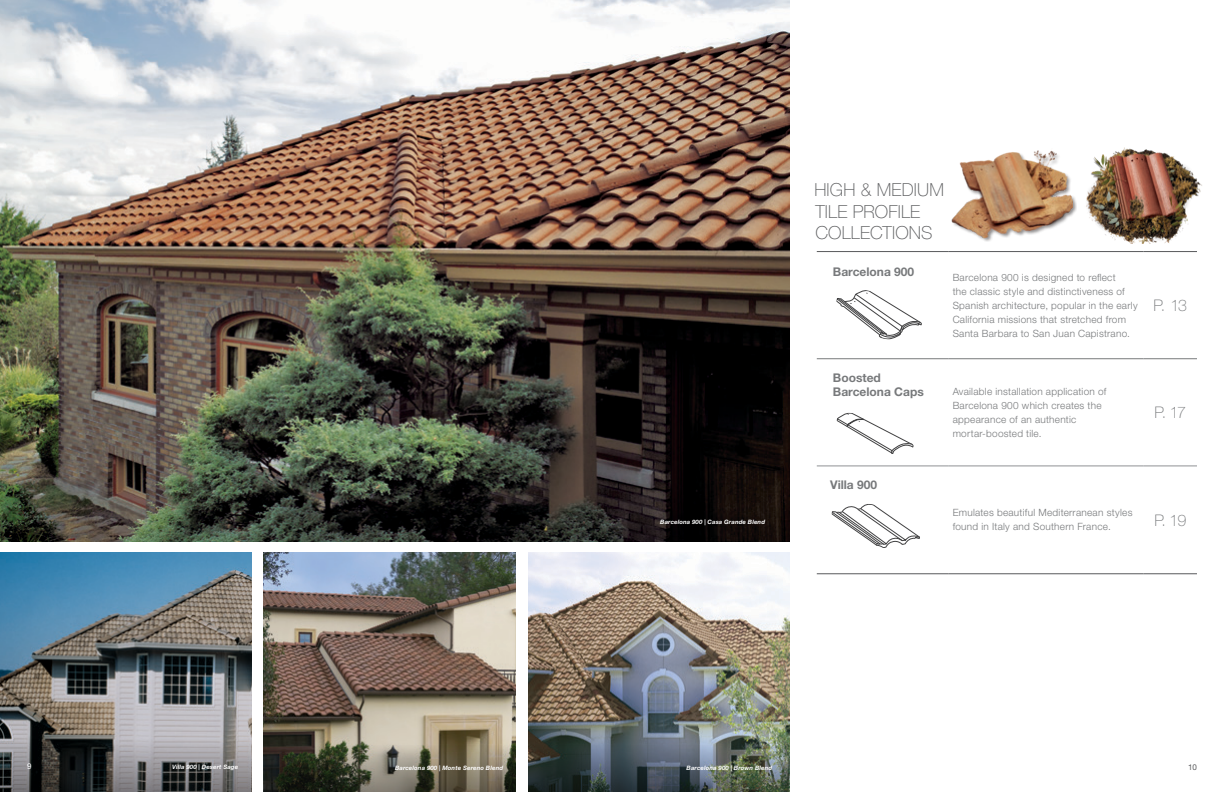
<style>
.page{position:relative;width:1224px;height:792px;background:#fff}
.page>*{position:absolute;margin:0;border:0;box-sizing:border-box;transform-origin:0 0}
.t1{font:100 18px/21.6px "Helvetica Neue LT Std";letter-spacing:.01em;color:#58595b}
.t2{font:100 16px "Helvetica Neue LT Std";color:#77797b}
.t3{font:700 12px/14.4px "Helvetica Neue LT Std";color:#77797b}
.t4{font:300 10px/14px "Helvetica Neue LT Std";letter-spacing:.025em;color:#77797b}
.t5{font:8px "Helvetica Neue LT Std";color:#58595b}
.t6{font:8px "Helvetica Neue LT Std";color:#fff}
.t7{font:italic 700 6px "Helvetica Neue LT Std";letter-spacing:.02em;color:#fff}
</style>
<div class="page">
<img style="left:528px;top:552px;width:261px;height:192px">
<img style="left:0;top:0;width:789px;height:541px">
<img style="left:0;top:552px;width:252px;height:186px">
<div style="left:951px;top:149px;width:126px;height:93px;background:#231f20;opacity:.5"></div>
<img style="left:951px;top:149px;width:121px;height:90px">
<hr style="left:817px;top:251px;width:131px;height:1px;background:#58595b">
<hr style="left:948px;top:251px;width:196px;height:1px;background:#58595b">
<hr style="left:1144px;top:251px;width:53px;height:1px;background:#58595b">
<hr style="left:817px;top:358px;width:131px;height:1px;background:#77797b">
<hr style="left:948px;top:358px;width:196px;height:1px;background:#77797b">
<hr style="left:1144px;top:358px;width:53px;height:1px;background:#77797b">
<hr style="left:817px;top:466px;width:131px;height:1px;background:#909295">
<hr style="left:948px;top:466px;width:196px;height:1px;background:#909295">
<hr style="left:1144px;top:466px;width:53px;height:1px;background:#909295">
<hr style="left:817px;top:574px;width:131px;height:1px;background:#58595b">
<hr style="left:948px;top:574px;width:196px;height:1px;background:#58595b">
<hr style="left:1144px;top:574px;width:53px;height:1px;background:#58595b">
<svg style="left:836px;top:412px;width:78px;height:42px"></svg>
<svg style="left:836px;top:290px;width:86px;height:70px"></svg>
<svg style="left:831px;top:504px;width:89px;height:44px"></svg>
<img style="left:264px;top:552px;width:252px;height:192px">
<svg style="left:0;top:738px;width:252px;height:54px;background:#5d5e5f"></svg>
<svg style="left:264px;top:744px;width:252px;height:48px;background:#5b5949"></svg>
<img style="left:528px;top:744px;width:261px;height:48px">
<img style="left:1086px;top:147px;width:116px;height:96px">
<p class="t7" style="left:660px;top:518px;width:106px">Barcelona 900 | Casa Grande Blend</p>
<p class="t1" style="left:814px;top:179px;width:131px">HIGH &amp; MEDIUM<br>TILE PROFILE<br>COLLECTIONS</p>
<p class="t3" style="left:833px;top:264px;width:83px">Barcelona 900</p>
<p class="t4" style="left:953px;top:270px;width:186px">Barcelona 900 is designed to reflect<br>the classic style and distinctiveness of Spanish architecture, popular in the early California missions that stretched from Santa Barbara to San Juan Capistrano.</p>
<p class="t3" style="left:833px;top:370px;width:92px">Boosted<br>Barcelona Caps</p>
<p class="t4" style="left:953px;top:384px;width:155px">Available installation application of<br>Barcelona 900 which creates the appearance of an authentic mortar-boosted tile.</p>
<p class="t2" style="left:1154px;top:296px;width:35px">P. 13</p>
<p class="t2" style="left:1155px;top:403px;width:33px">P. 17</p>
<p class="t3" style="left:830px;top:477px;width:49px">Villa 900</p>
<p class="t4" style="left:953px;top:506px;width:181px">Emulates beautiful Mediterranean styles found in Italy and Southern France.</p>
<p class="t2" style="left:1154px;top:511px;width:33px">P. 19</p>
<p class="t6" style="left:27px;top:762px;width:6px">9</p>
<p class="t5" style="left:1188px;top:762px;width:10px">10</p>
<p class="t7" style="left:172px;top:763px;width:67px">Villa 900 | Desert Sage</p>
<p class="t7" style="left:395px;top:764px;width:110px">Barcelona 900 | Monte Sereno Blend</p>
<p class="t7" style="left:687px;top:764px;width:87px">Barcelona 900 | Brown Blend</p>
</div>
